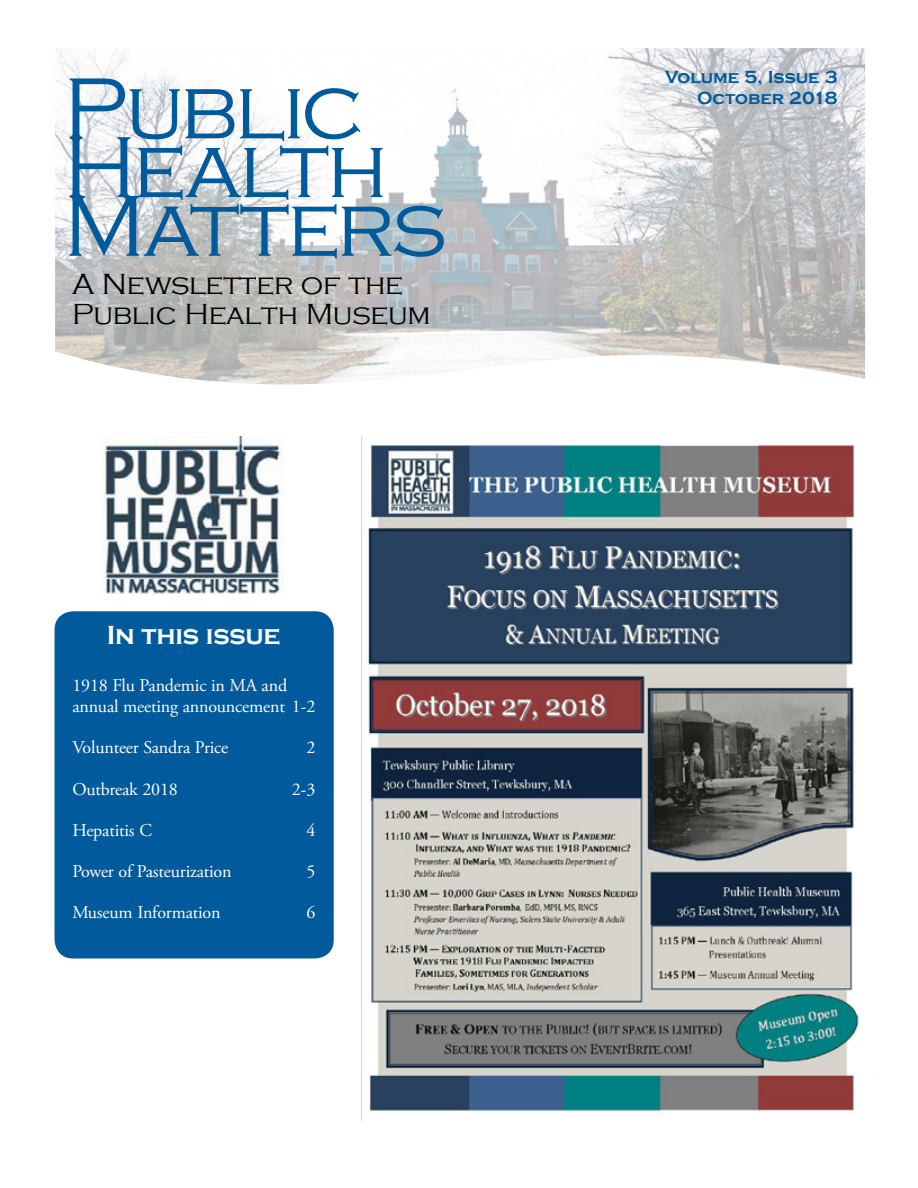
<style>
.page{position:relative;width:918px;height:1188px;background:#fff}
.page>*{position:absolute;margin:0;border:0;box-sizing:border-box;transform-origin:0 0}
.t1{font:300 89.85px "Copperplate Gothic";letter-spacing:-.03em;color:#005a9c}
.t2{font:300 30px/30px "Copperplate Gothic";letter-spacing:-.01em;color:#000}
.t3{font:700 27px "Copperplate Gothic";letter-spacing:-.01em;color:#fff}
.t4{font:18px/21px "Adobe Garamond Pro";letter-spacing:-.01em;color:#fff}
.t5{font:700 18px/21px "Copperplate Gothic";color:#005a9c;text-align:right}
</style>
<div class="page">
<img style="left:55px;top:48px;width:810px;height:336px">
<div style="left:55px;top:612px;width:278px;height:346px;background:#005a9c;border-radius:18px"></div>
<div style="left:55px;top:611px;width:279px;height:347px;border:2px solid #005a9c;border-radius:18px"></div>
<img style="left:103px;top:436px;width:178px;height:158px">
<img style="left:362px;top:445px;width:497px;height:666px">
<h1 class="t1" style="left:63px;top:60px;width:303px">Public</h1>
<h1 class="t1" style="left:63px;top:119px;width:326px">Health</h1>
<h1 class="t1" style="left:63px;top:177px;width:385px">Matters</h1>
<h2 class="t2" style="left:72px;top:270px;width:360px">A Newsletter of the<br>Public Health Museum</h2>
<h3 class="t3" style="left:107px;top:620px;width:175px">In this issue</h3>
<p class="t4" style="left:72px;top:675px;width:245px">1918 Flu Pandemic in MA and annual meeting announcement 1-2</p>
<p class="t4" style="left:72px;top:738px;width:158px">Volunteer Sandra Price</p>
<p class="t4" style="left:306px;top:738px;width:10px">2</p>
<p class="t4" style="left:72px;top:779px;width:107px">Outbreak 2018</p>
<p class="t4" style="left:292px;top:779px;width:25px">2-3</p>
<p class="t4" style="left:72px;top:820px;width:81px">Hepatitis C</p>
<p class="t4" style="left:306px;top:820px;width:10px">4</p>
<p class="t4" style="left:72px;top:861px;width:161px">Power of Pasteurization</p>
<p class="t4" style="left:306px;top:861px;width:10px">5</p>
<p class="t4" style="left:72px;top:903px;width:150px">Museum Information</p>
<p class="t4" style="left:307px;top:903px;width:10px">6</p>
<p class="t5" style="left:665px;top:67px;width:174px">Volume 5, Issue 3<br>October 2018</p>
</div>
